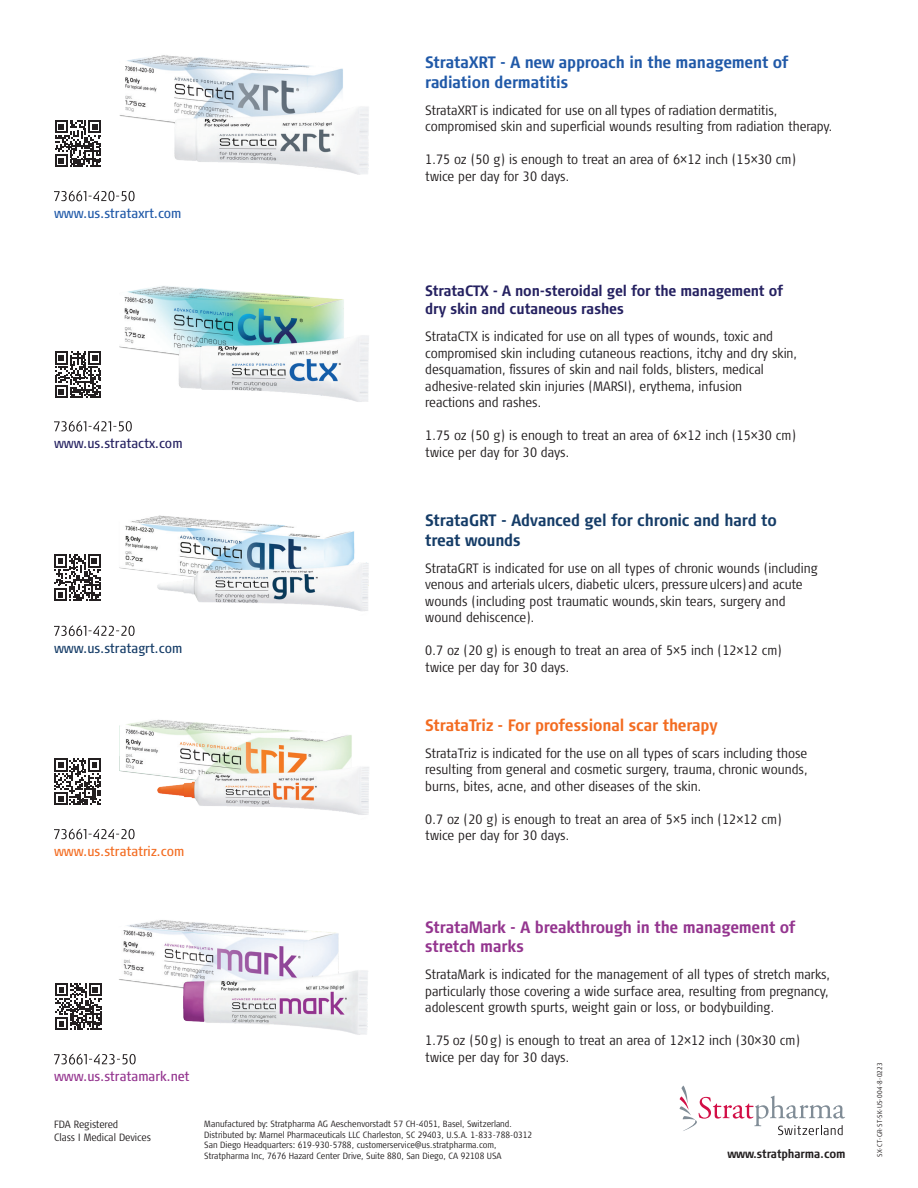
<style>
.page{position:relative;width:918px;height:1188px;background:#fff}
.page>*{position:absolute;margin:0;border:0;box-sizing:border-box;transform-origin:0 0}
.t1{font:700 condensed 16.5px/19.8px "Signa Pro";letter-spacing:-.015em;color:#2059a8}
.t2{font:700 condensed 16.5px/19.8px "Signa Pro";letter-spacing:-.01em;color:#94358f}
.t3{font:700 condensed 16.5px/19.8px "Signa Pro";letter-spacing:-.015em;color:#153c67}
.t4{font:700 condensed 16.5px "Signa Pro";letter-spacing:-.01em;color:#f36c21}
.t5{font:700 condensed 15px/18px "Signa Pro";letter-spacing:-.01em;color:#252161}
.t6{font:300 condensed 13.5px/16.5px "Signa Pro";color:#231f20}
.t7{font:condensed 13.5px "Signa Pro";color:#f36c21}
.t8{font:condensed 13.5px "Signa Pro";color:#94358f}
.t9{font:condensed 13.5px "Signa Pro";color:#2059a8}
.t10{font:condensed 13.5px "Signa Pro";color:#252161}
.t11{font:condensed 13.5px "Signa Pro";color:#153c67}
.t12{font:700 condensed 12px "Signa Pro";letter-spacing:-.005em;color:#231f20}
.t13{font:300 condensed 10.5px/12.6px "Signa Pro";color:#231f20}
.t14{font:300 condensed 9px/10.8px "Signa Pro";color:#231f20}
.t15{font:300 condensed 6.9px "Signa Pro";letter-spacing:.03em;color:#231f20}
</style>
<div class="page">
<img style="left:111px;top:55px;width:258px;height:136px">
<img style="left:119px;top:286px;width:250px;height:116px">
<img style="left:119px;top:719px;width:250px;height:96px">
<img style="left:119px;top:515px;width:250px;height:96px">
<img style="left:119px;top:920px;width:249px;height:115px">
<svg style="left:680px;top:1086px;width:165px;height:49px"></svg>
<svg style="left:55px;top:120px;width:46px;height:47px"></svg>
<svg style="left:55px;top:351px;width:46px;height:47px"></svg>
<svg style="left:54px;top:554px;width:47px;height:47px"></svg>
<svg style="left:55px;top:983px;width:47px;height:47px"></svg>
<svg style="left:54px;top:758px;width:47px;height:47px"></svg>
<svg style="left:54px;top:191px;width:81px;height:10px"></svg>
<svg style="left:54px;top:421px;width:78px;height:11px"></svg>
<svg style="left:54px;top:829px;width:81px;height:10px"></svg>
<svg style="left:54px;top:1054px;width:82px;height:11px"></svg>
<svg style="left:54px;top:625px;width:81px;height:11px"></svg>
<p class="t9" style="left:54px;top:205px;width:129px">www.us.strataxrt.com</p>
<p class="t10" style="left:54px;top:435px;width:130px">www.us.stratactx.com</p>
<p class="t11" style="left:54px;top:640px;width:130px">www.us.stratagrt.com</p>
<p class="t7" style="left:54px;top:843px;width:132px">www.us.stratatriz.com</p>
<p class="t8" style="left:54px;top:1068px;width:137px">www.us.stratamark.net</p>
<p class="t1" style="left:425px;top:52px;width:365px">StrataXRT - A new approach in the management of radiation dermatitis</p>
<p class="t6" style="left:425px;top:102px;width:409px">StrataXRT is indicated for use on all types of radiation dermatitis, compromised skin and superficial wounds resulting from radiation therapy.</p>
<p class="t6" style="left:425px;top:151px;width:373px">1.75 oz (50 g) is enough to treat an area of 6×12 inch (15×30 cm) twice per day for 30 days.</p>
<p class="t5" style="left:425px;top:282px;width:360px">StrataCTX - A non-steroidal gel for the management of dry skin and cutaneous rashes</p>
<p class="t6" style="left:425px;top:328px;width:374px">StrataCTX is indicated for use on all types of wounds, toxic and compromised skin including cutaneous reactions, itchy and dry skin, desquamation, fissures of skin and nail folds, blisters, medical adhesive-related skin injuries (MARSI), erythema, infusion<br>reactions and rashes.</p>
<p class="t6" style="left:425px;top:427px;width:373px">1.75 oz (50 g) is enough to treat an area of 6×12 inch (15×30 cm) twice per day for 30 days.</p>
<p class="t3" style="left:425px;top:510px;width:353px">StrataGRT - Advanced gel for chronic and hard to treat wounds</p>
<p class="t6" style="left:425px;top:560px;width:394px">StrataGRT is indicated for use on all types of chronic wounds (including venous and arterials ulcers, diabetic ulcers, pressure ulcers) and acute wounds (including post traumatic wounds, skin tears, surgery and wound dehiscence).</p>
<p class="t6" style="left:425px;top:642px;width:358px">0.7 oz (20 g) is enough to treat an area of 5×5 inch (12×12 cm) twice per day for 30 days.</p>
<p class="t4" style="left:425px;top:715px;width:294px">StrataTriz - For professional scar therapy</p>
<p class="t6" style="left:425px;top:745px;width:384px;text-align:justify">StrataTriz is indicated for the use on all types of scars including those resulting from general and cosmetic surgery, trauma, chronic wounds, burns, bites, acne, and other diseases of the skin.</p>
<p class="t6" style="left:425px;top:811px;width:358px">0.7 oz (20 g) is enough to treat an area of 5×5 inch (12×12 cm) twice per day for 30 days.</p>
<p class="t2" style="left:425px;top:917px;width:372px">StrataMark - A breakthrough in the management of stretch marks</p>
<p class="t6" style="left:425px;top:967px;width:407px;text-align:justify">StrataMark is indicated for the management of all types of stretch marks, particularly those covering a wide surface area, resulting from pregnancy, adolescent growth spurts, weight gain or loss, or bodybuilding.</p>
<p class="t6" style="left:425px;top:1033px;width:376px">1.75 oz (50 g) is enough to treat an area of 12×12 inch (30×30 cm) twice per day for 30 days.</p>
<p class="t13" style="left:54px;top:1118px;width:99px">FDA Registered<br>Class I Medical Devices</p>
<p class="t14" style="left:204px;top:1118px;width:330px">Manufactured by: Stratpharma AG Aeschenvorstadt 57 CH-4051, Basel, Switzerland.<br>Distributed by: Marnel Pharmaceuticals LLC Charleston, SC 29403, U.S.A. 1-833-788-0312<br>San Diego Headquarters: 619-930-5788, customerservice@us.stratpharma.com, Stratpharma Inc, 7676 Hazard Center Drive, Suite 880, San Diego, CA 92108 USA</p>
<p class="t12" style="left:727px;top:1147px;width:120px">www.stratpharma.com</p>
<p class="t15" style="left:876px;top:1157px;width:96px;rotate:-90deg">SX-CT-GR-ST-SK-US-004-8-0223</p>
</div>
